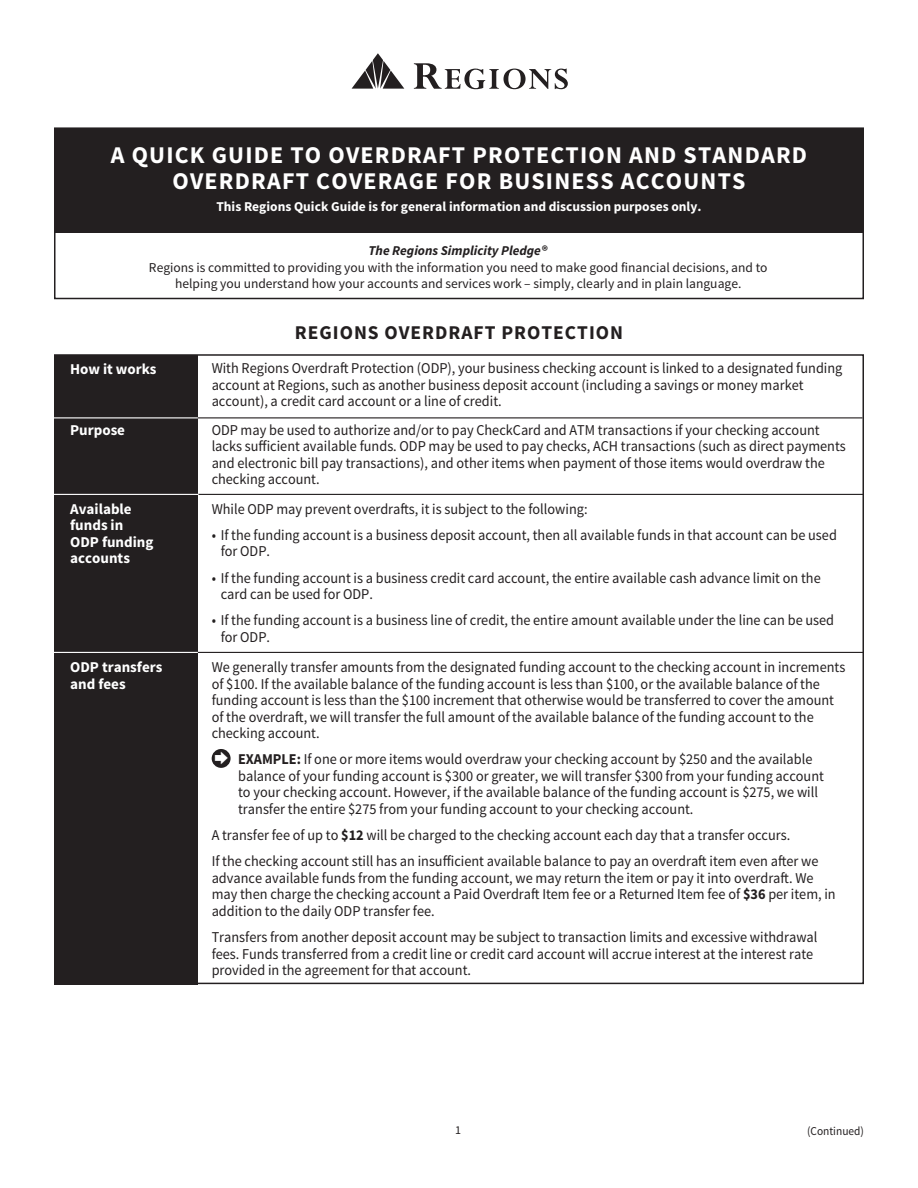
<style>
.page{position:relative;width:918px;height:1188px;background:#fff}
.page>*{position:absolute;margin:0;border:0;box-sizing:border-box;transform-origin:0 0}
.t1{font:700 24px/25.5px "Source Sans Pro";letter-spacing:.05em;color:#fff;text-align:center}
.t2{font:700 19.5px "Source Sans Pro";letter-spacing:.05em;color:#231f20}
.t3{font:15px/16.5px "Source Sans Pro";color:#231f20;scale:.95 1}
.t4{font:700 15px/16.5px "Source Sans Pro";color:#fff}
.t5{font:13.5px/16.5px "Source Sans Pro";color:#231f20;text-align:center}
.t6{font:700 13.5px "Source Sans Pro";color:#fff}
.t7{font:12px "Source Sans Pro";color:#231f20;scale:.95 1}
.t8{font:12px "Source Sans Pro";color:#231f20}
.s1{font-weight:700;font-style:italic}
.s2{font-weight:700}
</style>
<div class="page">
<div style="left:54px;top:355px;width:144px;height:629px;background:#231f20"></div>
<div style="left:55px;top:128px;width:809px;height:104px;background:#231f20"></div>
<div style="left:54px;top:127px;width:810px;height:172px;border:2px solid #231f20"></div>
<hr style="left:196px;top:417px;width:666px;height:1px;background:#231f20">
<hr style="left:198px;top:494px;width:666px;height:1px;background:#231f20">
<hr style="left:53px;top:494px;width:145px;height:1px;background:#fff">
<hr style="left:52px;top:417px;width:146px;height:1px;background:#fff">
<hr style="left:196px;top:652px;width:667px;height:1px;background:#231f20">
<hr style="left:54px;top:652px;width:144px;height:1px;background:#fff">
<svg style="left:212px;top:749px;width:19px;height:19px"></svg>
<svg style="left:352px;top:53px;width:52px;height:36px"></svg>
<svg style="left:414px;top:63px;width:154px;height:26px"></svg>
<svg style="left:215px;top:752px;width:13px;height:12px"></svg>
<p class="t1" style="left:111px;top:143px;width:698px">A QUICK GUIDE TO OVERDRAFT PROTECTION AND STANDARD<br>OVERDRAFT COVERAGE FOR BUSINESS ACCOUNTS</p>
<p class="t6" style="left:216px;top:198px;width:487px">This Regions Quick Guide is for general information and discussion purposes only.</p>
<p class="t5" style="left:149px;top:243px;width:620px"><span class="s1">The Regions Simplicity Pledge</span><span class="s2">®<br></span>Regions is committed to providing you with the information you need to make good financial decisions, and to helping you understand how your accounts and services work – simply, clearly and in plain language.</p>
<p class="t2" style="left:295px;top:320px;width:330px">REGIONS OVERDRAFT PROTECTION</p>
<p class="t4" style="left:70px;top:361px;width:88px">How it works</p>
<p class="t4" style="left:70px;top:422px;width:56px">Purpose</p>
<p class="t3" style="left:212px;top:360px;width:665px">With Regions Overdraft Protection (ODP), your business checking account is linked to a designated funding account at Regions, such as another business deposit account (including a savings or money market account), a credit card account or a line of credit.</p>
<p class="t3" style="left:212px;top:422px;width:669px">ODP may be used to authorize and/or to pay CheckCard and ATM transactions if your checking account lacks sufficient available funds. ODP may be used to pay checks, ACH transactions (such as direct payments and electronic bill pay transactions), and other items when payment of those items would overdraw the checking account.</p>
<p class="t4" style="left:70px;top:501px;width:85px">Available funds in<br>ODP funding accounts</p>
<p class="t3" style="left:212px;top:501px;width:397px">While ODP may prevent overdrafts, it is subject to the following:</p>
<p class="t3" style="left:221px;top:527px;width:650px;text-indent:-9px">• If the funding account is a business deposit account, then all available funds in that account can be used for ODP.</p>
<p class="t3" style="left:221px;top:570px;width:633px;text-indent:-9px">• If the funding account is a business credit card account, the entire available cash advance limit on the card can be used for ODP.</p>
<p class="t3" style="left:221px;top:612px;width:647px;text-indent:-9px">• If the funding account is a business line of credit, the entire amount available under the line can be used for ODP.</p>
<p class="t4" style="left:70px;top:660px;width:94px">ODP transfers and fees</p>
<p class="t3" style="left:212px;top:659px;width:669px">We generally transfer amounts from the designated funding account to the checking account in increments of $100. If the available balance of the funding account is less than $100, or the available balance of the funding account is less than the $100 increment that otherwise would be transferred to cover the amount of the overdraft, we will transfer the full amount of the available balance of the funding account to the checking account.</p>
<p class="t3" style="left:238px;top:752px;width:618px"><span class="s2">EXAMPLE:</span> If one or more items would overdraw your checking account by $250 and the available balance of your funding account is $300 or greater, we will transfer $300 from your funding account to your checking account. However, if the available balance of the funding account is $275, we will transfer the entire $275 from your funding account to your checking account.</p>
<p class="t3" style="left:212px;top:827px;width:611px">A transfer fee of up to <span class="s2">$12</span> will be charged to the checking account each day that a transfer occurs.</p>
<p class="t3" style="left:212px;top:854px;width:658px">If the checking account still has an insufficient available balance to pay an overdraft item even after we advance available funds from the funding account, we may return the item or pay it into overdraft. We may then charge the checking account a Paid Overdraft Item fee or a Returned Item fee of <span class="s2">$36</span> per item, in addition to the daily ODP transfer fee.</p>
<p class="t3" style="left:212px;top:929px;width:639px">Transfers from another deposit account may be subject to transaction limits and excessive withdrawal fees. Funds transferred from a credit line or credit card account will accrue interest at the interest rate provided in the agreement for that account.</p>
<p class="t8" style="left:455px;top:1123px;width:7px">1</p>
<p class="t7" style="left:807px;top:1124px;width:61px">(Continued)</p>
</div>
